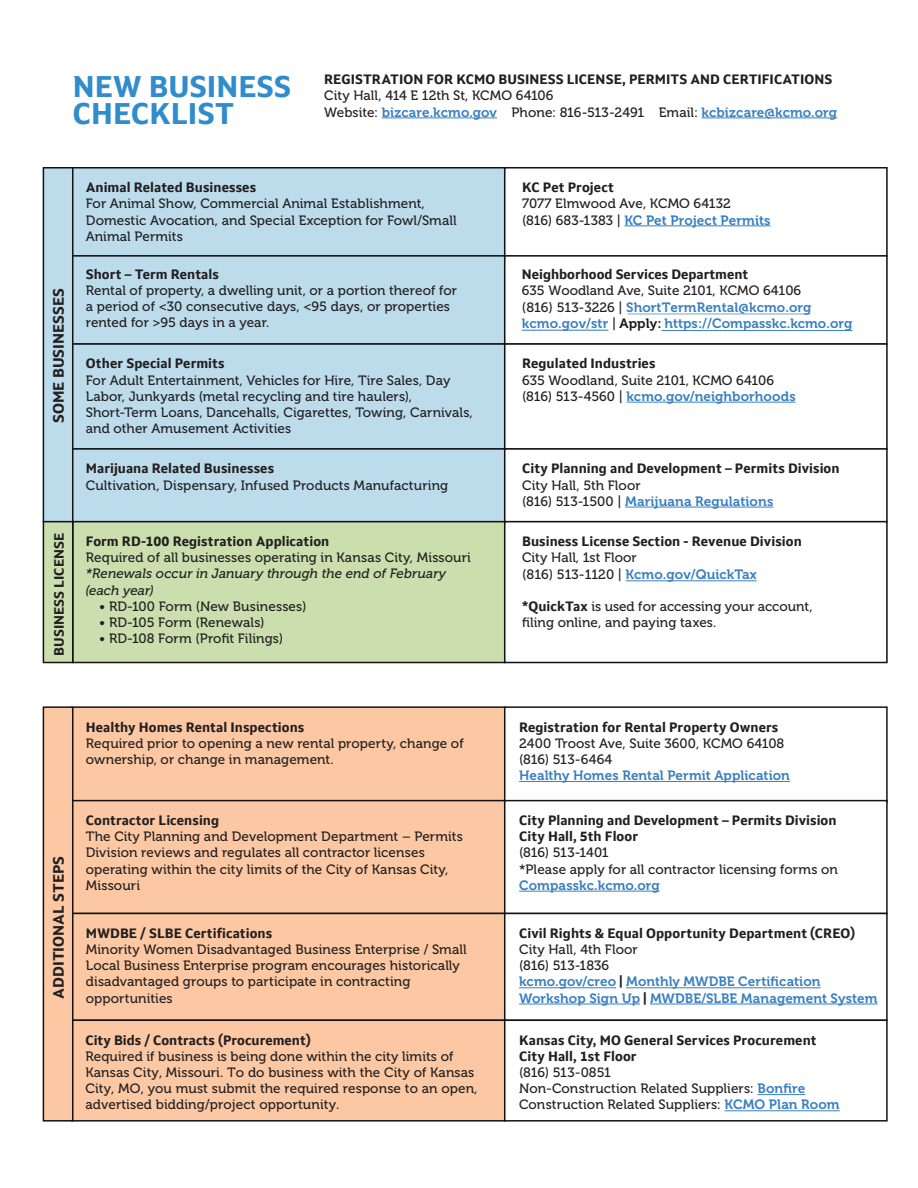
<style>
.page{position:relative;width:918px;height:1188px;background:#fff}
.page>*{position:absolute;margin:0;border:0;box-sizing:border-box;transform-origin:0 0}
.t1{font:700 29.7px/27.5px "Setimo";color:#308ccb}
.t2{font:700 15px "Setimo";color:#231f20}
.t3{font:13.5px/16.2px "Museo 500";letter-spacing:.005em;color:#231f20}
.t4{font:700 13.5px/16.2px "Setimo";letter-spacing:.005em;color:#231f20}
.t5{font:13.5px/16.5px "Museo 700";letter-spacing:.005em;color:#397fc0}
.t6{font:italic 13.5px/16.2px "Museo 500";letter-spacing:.005em;color:#231f20}
.s1{font-family:"Museo 500";color:#231f20}
.s2{font-family:"Museo 500";color:#1a1718}
.s3{color:#1a1718}
.s4{font-family:"Setimo";font-weight:700}
.s5{font-family:"Setimo";font-weight:700;color:#231f20}
.s6{font-family:"Museo 700";color:#397fc0}
</style>
<div class="page">
<div style="left:71px;top:167px;width:434px;height:90px;background:#bcdcec;border:2px solid #121315"></div>
<div style="left:504px;top:167px;width:384px;height:90px;background:#fff;border:2px solid #121315"></div>
<hr style="left:624px;top:226px;width:147px;height:1px;background:#397fc0">
<div style="left:71px;top:255px;width:434px;height:90px;background:#bcdcec;border:2px solid #121315"></div>
<div style="left:504px;top:255px;width:384px;height:90px;background:#fff;border:2px solid #121315"></div>
<div style="left:71px;top:343px;width:434px;height:107px;background:#bcdcec;border:2px solid #121315"></div>
<div style="left:504px;top:343px;width:384px;height:107px;background:#fff;border:2px solid #121315"></div>
<hr style="left:626px;top:402px;width:170px;height:1px;background:#397fc0">
<div style="left:71px;top:448px;width:434px;height:74px;background:#bcdcec;border:2px solid #121315"></div>
<div style="left:504px;top:448px;width:384px;height:74px;background:#fff;border:2px solid #121315"></div>
<hr style="left:625px;top:507px;width:148px;height:1px;background:#397fc0">
<div style="left:72px;top:521px;width:433px;height:142px;background:#cbdeae;border:2px solid #121315"></div>
<div style="left:504px;top:521px;width:384px;height:142px;background:#fff;border:2px solid #121315"></div>
<div style="left:71px;top:706px;width:434px;height:97px;background:#fcc8a3;border:2px solid #121315"></div>
<div style="left:504px;top:706px;width:384px;height:97px;background:#fff;border:2px solid #121315"></div>
<hr style="left:519px;top:781px;width:271px;height:1px;background:#397fc0">
<div style="left:71px;top:800px;width:434px;height:114px;background:#fcc8a3;border:2px solid #121315"></div>
<div style="left:504px;top:800px;width:384px;height:114px;background:#fff;border:2px solid #121315"></div>
<hr style="left:519px;top:891px;width:141px;height:1px;background:#397fc0">
<div style="left:71px;top:913px;width:434px;height:108px;background:#fcc8a3;border:2px solid #121315"></div>
<div style="left:504px;top:913px;width:384px;height:108px;background:#fff;border:2px solid #121315"></div>
<hr style="left:519px;top:987px;width:97px;height:1px;background:#397fc0">
<hr style="left:626px;top:987px;width:195px;height:1px;background:#397fc0">
<hr style="left:519px;top:1004px;width:121px;height:1px;background:#397fc0">
<hr style="left:650px;top:1004px;width:228px;height:1px;background:#397fc0">
<div style="left:71px;top:1020px;width:434px;height:102px;background:#fcc8a3;border:2px solid #121315"></div>
<div style="left:504px;top:1020px;width:384px;height:102px;background:#fff;border:2px solid #121315"></div>
<hr style="left:757px;top:1094px;width:48px;height:1px;background:#397fc0">
<hr style="left:725px;top:1110px;width:115px;height:1px;background:#397fc0">
<div style="left:43px;top:167px;width:30px;height:355px;background:#bcdcec;border:2px solid #121315"></div>
<div style="left:43px;top:521px;width:30px;height:142px;background:#cbdeae;border:2px solid #121315"></div>
<div style="left:43px;top:706px;width:30px;height:416px;background:#fcc8a3;border:2px solid #121315"></div>
<hr style="left:382px;top:118px;width:115px;height:1px;background:#397fc0">
<hr style="left:702px;top:118px;width:135px;height:1px;background:#397fc0">
<hr style="left:626px;top:580px;width:131px;height:1px;background:#397fc0">
<hr style="left:628px;top:314px;width:182px;height:1px;background:#397fc0">
<hr style="left:522px;top:330px;width:86px;height:1px;background:#397fc0">
<hr style="left:662px;top:330px;width:190px;height:1px;background:#397fc0">
<h1 class="t1" style="left:73px;top:72px;width:220px">NEW BUSINESS<br>CHECKLIST</h1>
<p class="t4" style="left:324px;top:71px;width:510px">REGISTRATION FOR KCMO BUSINESS LICENSE, PERMITS AND CERTIFICATIONS</p>
<p class="t3" style="left:324px;top:88px;width:231px">City Hall, 414 E 12th St, KCMO 64106</p>
<p class="t5" style="left:324px;top:104px;width:515px"><span class="s1">Website:</span> bizcare.kcmo.gov <span class="s1">Phone: 816-513-2491 Email:</span> kcbizcare@kcmo.org</p>
<p class="t2" style="left:50px;top:423px;width:136px;rotate:-90deg">SOME BUSINESSES</p>
<p class="t4" style="left:51px;top:656px;width:125px;rotate:-90deg">BUSINESS LICENSE</p>
<p class="t4" style="left:86px;top:179px;width:172px">Animal Related Businesses</p>
<p class="t3" style="left:86px;top:196px;width:372px">For Animal Show, Commercial Animal Establishment,<br>Domestic Avocation, and Special Exception for Fowl/Small<br>Animal Permits</p>
<p class="t4" style="left:86px;top:266px;width:135px">Short – Term Rentals</p>
<p class="t3" style="left:86px;top:282px;width:373px">Rental of property, a dwelling unit, or a portion thereof for a period of &lt;30 consecutive days, &lt;95 days, or properties rented for &gt;95 days in a year.</p>
<p class="t4" style="left:86px;top:355px;width:140px">Other Special Permits</p>
<p class="t3" style="left:86px;top:372px;width:389px">For Adult Entertainment, Vehicles for Hire, Tire Sales, Day Labor, Junkyards (metal recycling and tire haulers), Short-Term Loans, Dancehalls, Cigarettes, Towing, Carnivals, and other Amusement Activities</p>
<p class="t4" style="left:86px;top:460px;width:190px">Marijuana Related Businesses</p>
<p class="t3" style="left:86px;top:477px;width:364px">Cultivation, Dispensary, Infused Products Manufacturing</p>
<p class="t4" style="left:86px;top:533px;width:245px">Form RD-100 Registration Application</p>
<p class="t3" style="left:86px;top:550px;width:387px">Required of all businesses operating in Kansas City, Missouri</p>
<p class="t6" style="left:86px;top:566px;width:362px">*Renewals occur in January through the end of February (each year)</p>
<p class="t3" style="left:99px;top:598px;width:209px">• RD-100 Form (New Businesses)</p>
<p class="t3" style="left:99px;top:615px;width:167px">• RD-105 Form (Renewals)</p>
<p class="t3" style="left:99px;top:631px;width:185px">• RD-108 Form (Profit Filings)</p>
<p class="t4" style="left:522px;top:179px;width:93px">KC Pet Project</p>
<p class="t3" style="left:522px;top:196px;width:210px">7077 Elmwood Ave, KCMO 64132</p>
<p class="t5" style="left:522px;top:212px;width:250px"><span class="s1">(816) 683-1383 |</span> KC Pet Project Permits</p>
<p class="t4" style="left:522px;top:266px;width:228px">Neighborhood Services Department</p>
<p class="t3" style="left:522px;top:283px;width:281px">635 Woodland Ave, Suite 2101, KCMO 64106</p>
<p class="t5" style="left:522px;top:299px;width:332px"><span class="s1">(816) 513-3226 |</span> ShortTermRental@kcmo.org kcmo.gov/str <span class="s2">|</span> <span class="s3">Apply:</span> https://Compasskc.kcmo.org</p>
<p class="t4" style="left:522px;top:355px;width:135px">Regulated Industries</p>
<p class="t3" style="left:522px;top:372px;width:253px">635 Woodland, Suite 2101, KCMO 64106</p>
<p class="t5" style="left:522px;top:388px;width:275px"><span class="s1">(816) 513-4560 |</span> kcmo.gov/neighborhoods</p>
<p class="t4" style="left:522px;top:460px;width:319px">City Planning and Development – Permits Division</p>
<p class="t3" style="left:522px;top:477px;width:120px">City Hall, 5th Floor</p>
<p class="t5" style="left:522px;top:493px;width:253px"><span class="s1">(816) 513-1500 |</span> Marijuana Regulations</p>
<p class="t4" style="left:522px;top:533px;width:281px">Business License Section - Revenue Division</p>
<p class="t3" style="left:522px;top:550px;width:116px">City Hall, 1st Floor</p>
<p class="t5" style="left:522px;top:566px;width:236px"><span class="s1">(816) 513-1120 |</span> Kcmo.gov/QuickTax</p>
<p class="t3" style="left:522px;top:599px;width:292px"><span class="s4">*QuickTax</span> is used for accessing your account, filing online, and paying taxes.</p>
<p class="t2" style="left:50px;top:999px;width:144px;rotate:-90deg">ADDITIONAL STEPS</p>
<p class="t4" style="left:86px;top:719px;width:220px">Healthy Homes Rental Inspections</p>
<p class="t3" style="left:86px;top:735px;width:379px">Required prior to opening a new rental property, change of ownership, or change in management.</p>
<p class="t4" style="left:86px;top:812px;width:135px">Contractor Licensing</p>
<p class="t3" style="left:86px;top:829px;width:379px">The City Planning and Development Department – Permits Division reviews and regulates all contractor licenses operating within the city limits of the City of Kansas City, Missouri</p>
<p class="t4" style="left:86px;top:925px;width:188px">MWDBE / SLBE Certifications</p>
<p class="t3" style="left:86px;top:942px;width:383px">Minority Women Disadvantaged Business Enterprise / Small Local Business Enterprise program encourages historically disadvantaged groups to participate in contracting opportunities</p>
<p class="t4" style="left:85px;top:1032px;width:227px">City Bids / Contracts (Procurement)</p>
<p class="t3" style="left:85px;top:1048px;width:394px">Required if business is being done within the city limits of Kansas City, Missouri. To do business with the City of Kansas City, MO, you must submit the required response to an open, advertised bidding/project opportunity.</p>
<p class="t4" style="left:519px;top:719px;width:261px">Registration for Rental Property Owners</p>
<p class="t3" style="left:519px;top:735px;width:267px">2400 Troost Ave, Suite 3600, KCMO 64108 (816) 513-6464</p>
<p class="t5" style="left:519px;top:767px;width:272px">Healthy Homes Rental Permit Application</p>
<p class="t4" style="left:519px;top:812px;width:319px">City Planning and Development – Permits Division<br>City Hall, 5th Floor</p>
<p class="t3" style="left:519px;top:845px;width:320px">(816) 513-1401<br>*Please apply for all contractor licensing forms on</p>
<p class="t5" style="left:519px;top:877px;width:142px">Compasskc.kcmo.org</p>
<p class="t4" style="left:519px;top:925px;width:337px">Civil Rights &amp; Equal Opportunity Department (CREO)</p>
<p class="t3" style="left:519px;top:942px;width:120px">City Hall, 4th Floor (816) 513-1836</p>
<p class="t5" style="left:519px;top:974px;width:360px">kcmo.gov/creo <span class="s5">|</span> Monthly MWDBE Certification<br>Workshop Sign Up <span class="s5">|</span> MWDBE/SLBE Management System</p>
<p class="t4" style="left:519px;top:1032px;width:299px">Kansas City, MO General Services Procurement<br>City Hall, 1st Floor</p>
<p class="t3" style="left:519px;top:1065px;width:322px">(816) 513-0851<br>Non-Construction Related Suppliers: <span class="s6">Bonfire<br></span>Construction Related Suppliers: <span class="s6">KCMO Plan Room</span></p>
</div>
